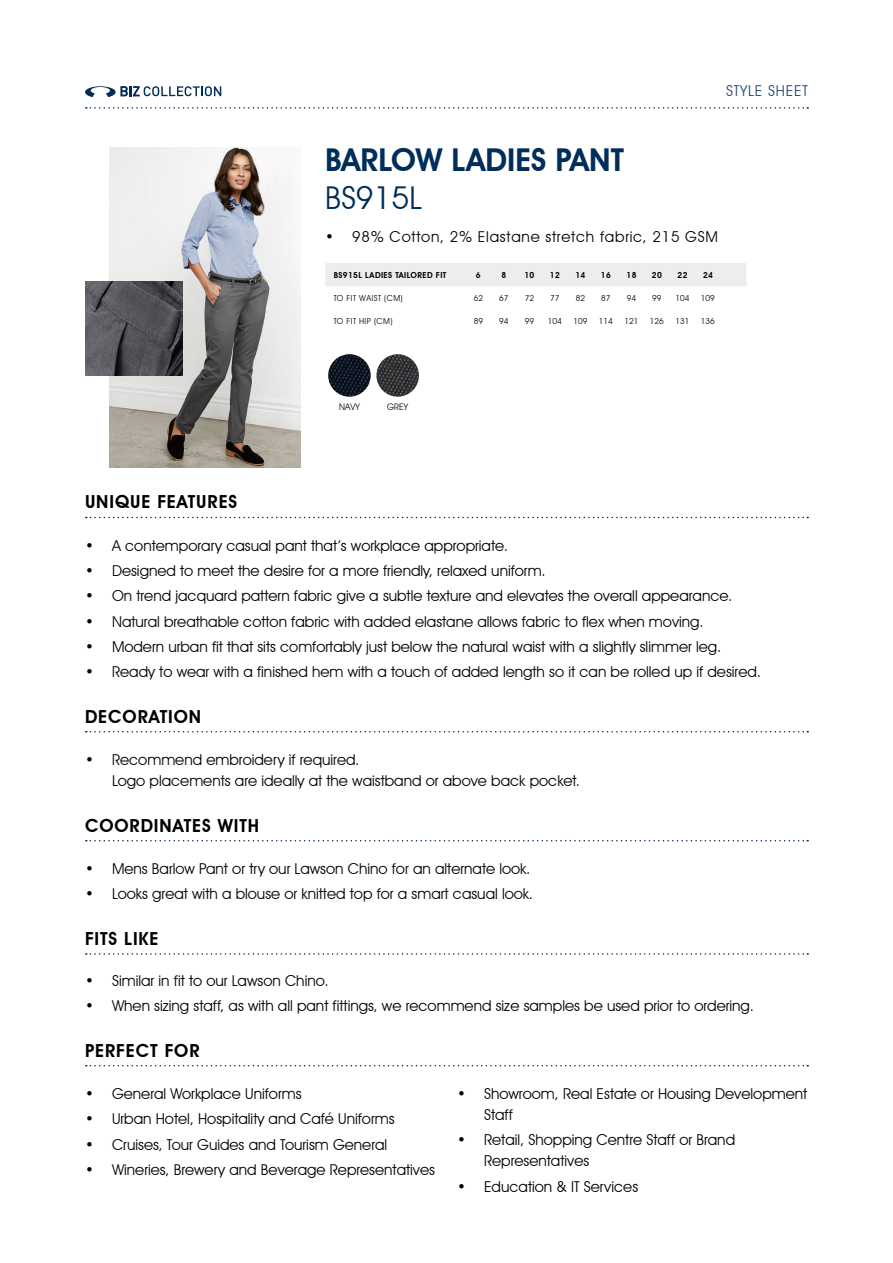
<style>
.page{position:relative;width:893px;height:1263px;background:#fff}
.page>*{position:absolute;margin:0;border:0;box-sizing:border-box;transform-origin:0 0}
.t1{font:600 31.5px "Avant Garde IT Cby BT";color:#002d59}
.t2{font:31.5px "Avant Garde IT Cby BT";color:#002d59}
.t3{font:600 18px "Avant Garde IT Cby BT";letter-spacing:.05em;color:#000}
.t4{font:15px/21px "Avant Garde IT Cby BT";color:#000}
.t5{font:15px "Avant Garde IT Cby BT";letter-spacing:.05em;color:#000}
.t6{font:15px "Avant Garde IT Cby BT";letter-spacing:.05em;color:#264875}
.t7{font:9px "Avant Garde IT Cby BT";color:#000}
.t8{font:8.25px "Avant Garde IT Cby BT";color:#000}
.t9{font:600 8.25px "Avant Garde IT Cby BT";letter-spacing:.05em;color:#000}
.t10{font:8.25px "Avant Garde IT Cby BT";letter-spacing:.05em;color:#000}
</style>
<div class="page">
<img style="left:376px;top:354px;width:43px;height:43px;border-radius:21px">
<img style="left:328px;top:354px;width:43px;height:43px;border-radius:21px">
<svg style="left:86px;top:107px;width:722px;height:2px"></svg>
<svg style="left:86px;top:517px;width:722px;height:1px"></svg>
<svg style="left:86px;top:731px;width:722px;height:1px"></svg>
<svg style="left:86px;top:953px;width:722px;height:2px"></svg>
<svg style="left:85px;top:86px;width:136px;height:11px"></svg>
<img style="left:110px;top:147px;width:191px;height:321px">
<svg style="left:86px;top:1065px;width:722px;height:1px"></svg>
<svg style="left:86px;top:840px;width:722px;height:1px"></svg>
<img style="left:85px;top:282px;width:97px;height:93px">
<div style="left:325px;top:263px;width:421px;height:23px;background:#ededed"></div>
<p class="t3" style="left:85px;top:491px;width:154px">UNIQUE FEATURES</p>
<p class="t6" style="left:726px;top:82px;width:83px">STYLE SHEET</p>
<h1 class="t1" style="left:325px;top:141px;width:300px">BARLOW LADIES PANT</h1>
<h1 class="t2" style="left:325px;top:179px;width:99px">BS915L</h1>
<p class="t5" style="left:325px;top:227px;width:394px">• 98% Cotton, 2% Elastane stretch fabric, 215 GSM</p>
<p class="t9" style="left:334px;top:270px;width:114px">BS915L LADIES TAILORED FIT</p>
<p class="t9" style="left:476px;top:270px;width:6px">6</p>
<p class="t9" style="left:501px;top:270px;width:6px">8</p>
<p class="t9" style="left:524px;top:270px;width:11px">10</p>
<p class="t9" style="left:550px;top:270px;width:11px">12</p>
<p class="t9" style="left:575px;top:270px;width:11px">14</p>
<p class="t9" style="left:601px;top:270px;width:11px">16</p>
<p class="t9" style="left:626px;top:270px;width:11px">18</p>
<p class="t9" style="left:652px;top:270px;width:11px">20</p>
<p class="t9" style="left:677px;top:270px;width:11px">22</p>
<p class="t9" style="left:703px;top:270px;width:11px">24</p>
<p class="t10" style="left:334px;top:293px;width:70px">TO FIT WAIST (CM)</p>
<p class="t8" style="left:474px;top:293px;width:11px">62</p>
<p class="t8" style="left:499px;top:293px;width:11px">67</p>
<p class="t8" style="left:525px;top:293px;width:11px">72</p>
<p class="t8" style="left:550px;top:293px;width:11px">77</p>
<p class="t8" style="left:576px;top:293px;width:11px">82</p>
<p class="t8" style="left:601px;top:293px;width:11px">87</p>
<p class="t8" style="left:627px;top:293px;width:11px">94</p>
<p class="t8" style="left:652px;top:293px;width:11px">99</p>
<p class="t8" style="left:675px;top:293px;width:15px">104</p>
<p class="t8" style="left:701px;top:293px;width:15px">109</p>
<p class="t10" style="left:334px;top:316px;width:60px">TO FIT HIP (CM)</p>
<p class="t8" style="left:474px;top:316px;width:11px">89</p>
<p class="t8" style="left:499px;top:316px;width:11px">94</p>
<p class="t8" style="left:525px;top:316px;width:11px">99</p>
<p class="t8" style="left:548px;top:316px;width:15px">104</p>
<p class="t8" style="left:573px;top:316px;width:15px">109</p>
<p class="t8" style="left:599px;top:316px;width:15px">114</p>
<p class="t8" style="left:624px;top:316px;width:15px">121</p>
<p class="t8" style="left:650px;top:316px;width:15px">126</p>
<p class="t8" style="left:675px;top:316px;width:15px">131</p>
<p class="t8" style="left:701px;top:316px;width:15px">136</p>
<p class="t7" style="left:339px;top:402px;width:22px">NAVY</p>
<p class="t7" style="left:387px;top:402px;width:22px">GREY</p>
<p class="t4" style="left:85px;top:535px;width:424px">• A contemporary casual pant that’s workplace appropriate.</p>
<p class="t4" style="left:85px;top:560px;width:462px">• Designed to meet the desire for a more friendly, relaxed uniform.</p>
<p class="t4" style="left:85px;top:585px;width:649px">• On trend jacquard pattern fabric give a subtle texture and elevates the overall appearance.</p>
<p class="t4" style="left:85px;top:611px;width:620px">• Natural breathable cotton fabric with added elastane allows fabric to flex when moving.</p>
<p class="t4" style="left:85px;top:636px;width:638px">• Modern urban fit that sits comfortably just below the natural waist with a slightly slimmer leg.</p>
<p class="t4" style="left:85px;top:661px;width:677px">• Ready to wear with a finished hem with a touch of added length so it can be rolled up if desired.</p>
<p class="t3" style="left:85px;top:705px;width:118px">DECORATION</p>
<p class="t4" style="left:112px;top:749px;width:469px;text-indent:-27px">• Recommend embroidery if required.<br>Logo placements are ideally at the waistband or above back pocket.</p>
<p class="t3" style="left:85px;top:814px;width:175px">COORDINATES WITH</p>
<p class="t4" style="left:85px;top:858px;width:447px">• Mens Barlow Pant or try our Lawson Chino for an alternate look.</p>
<p class="t4" style="left:85px;top:883px;width:450px">• Looks great with a blouse or knitted top for a smart casual look.</p>
<p class="t3" style="left:85px;top:928px;width:75px">FITS LIKE</p>
<p class="t4" style="left:85px;top:970px;width:245px">• Similar in fit to our Lawson Chino.</p>
<p class="t4" style="left:85px;top:995px;width:670px">• When sizing staff, as with all pant fittings, we recommend size samples be used prior to ordering.</p>
<p class="t3" style="left:85px;top:1039px;width:116px">PERFECT FOR</p>
<p class="t4" style="left:85px;top:1083px;width:218px">• General Workplace Uniforms</p>
<p class="t4" style="left:85px;top:1108px;width:311px">• Urban Hotel, Hospitality and Café Uniforms</p>
<p class="t4" style="left:85px;top:1134px;width:304px">• Cruises, Tour Guides and Tourism General</p>
<p class="t4" style="left:85px;top:1159px;width:351px">• Wineries, Brewery and Beverage Representatives</p>
<p class="t4" style="left:484px;top:1083px;width:325px;text-indent:-27px">• Showroom, Real Estate or Housing Development<br>Staff</p>
<p class="t4" style="left:484px;top:1129px;width:252px;text-indent:-27px">• Retail, Shopping Centre Staff or Brand<br>Representatives</p>
<p class="t4" style="left:457px;top:1176px;width:183px">• Education &amp; IT Services</p>
</div>
